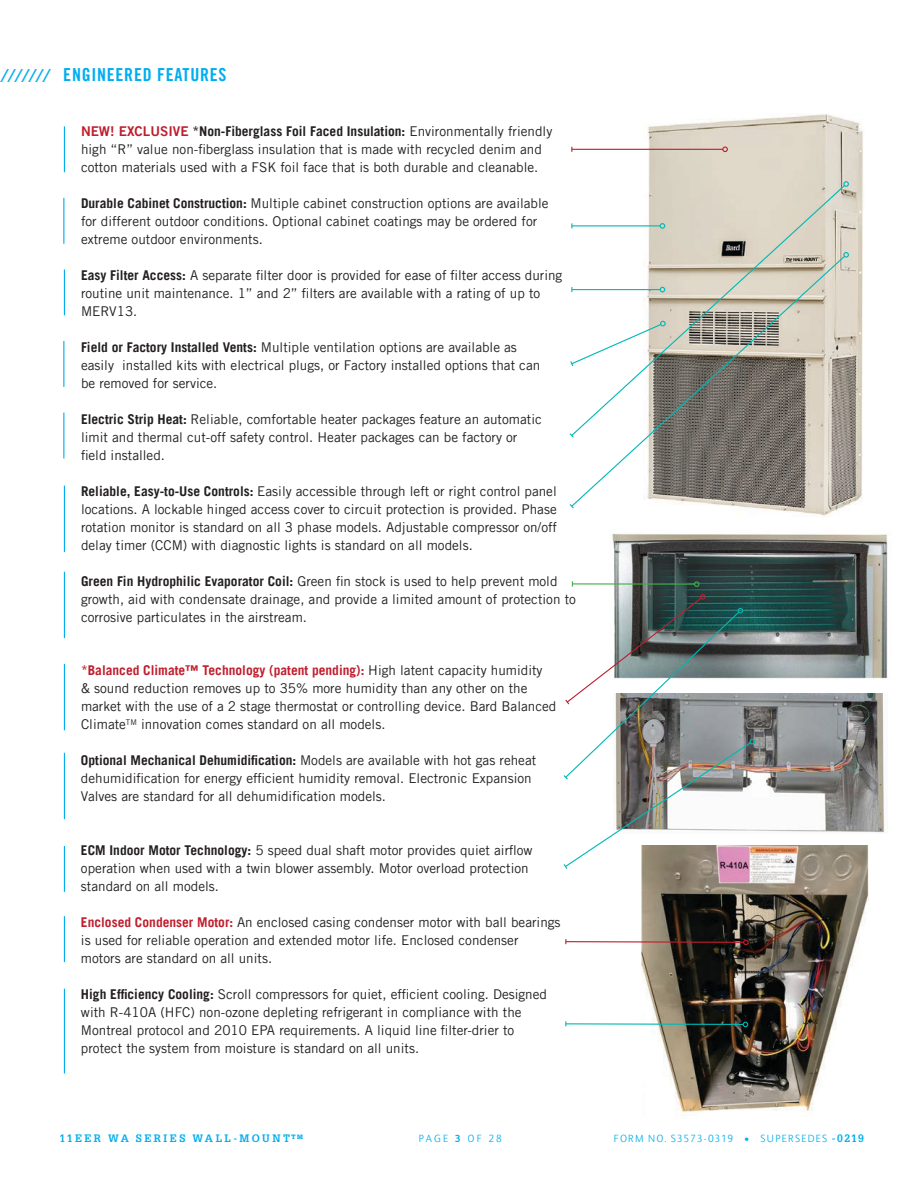
<style>
.page{position:relative;width:918px;height:1188px;background:#fff}
.page>*{position:absolute;margin:0;border:0;box-sizing:border-box;transform-origin:0 0}
.t1{font:18px "Trade Gothic LT Std Bd Cn 20";letter-spacing:.04em;color:#00aeef}
.t2{font:italic 700 18px "Glypha LT Std";color:#00aeef}
.t3{font:13.5px/18px "Trade Gothic LT Std";color:#231f20}
.t4{font:300 10.5px "FS Albert";letter-spacing:.115em;color:#00aeef}
.t5{font:700 10.5px "Glypha LT Std";letter-spacing:.23em;color:#00aeef}
.s1{font-family:"Trade Gothic LT Std Bd 2";color:#bf1e2e}
.s2{font-weight:700}
.s3{font-weight:700;color:#bf1e2e}
.s4{font-family:"Glypha LT Std";font-weight:700}
</style>
<div class="page">
<img style="left:755px;top:694px;width:130px;height:139px">
<img style="left:612px;top:533px;width:276px;height:146px">
<img style="left:641px;top:846px;width:228px;height:267px">
<img style="left:644px;top:114px;width:219px;height:403px">
<hr style="left:64px;top:126px;width:1px;height:46px;background:#00aeef">
<hr style="left:64px;top:486px;width:1px;height:66px;background:#00aeef">
<hr style="left:64px;top:664px;width:1px;height:66px;background:#00aeef">
<hr style="left:64px;top:753px;width:1px;height:66px;background:#00aeef">
<hr style="left:64px;top:846px;width:1px;height:46px;background:#00aeef">
<hr style="left:64px;top:916px;width:1px;height:46px;background:#00aeef">
<hr style="left:64px;top:989px;width:1px;height:85px;background:#00aeef">
<hr style="left:64px;top:269px;width:1px;height:46px;background:#00aeef">
<hr style="left:63px;top:198px;width:1px;height:46px;background:#00aeef">
<hr style="left:63px;top:341px;width:1px;height:46px;background:#00aeef">
<hr style="left:63px;top:413px;width:1px;height:45px;background:#00aeef">
<hr style="left:572px;top:149px;width:151px;height:1px;background:#bf1e2e">
<svg style="left:722px;top:146px;width:6px;height:6px"></svg>
<svg style="left:565px;top:939px;width:184px;height:6px"></svg>
<svg style="left:565px;top:1021px;width:183px;height:6px"></svg>
<img style="left:563px;top:594px;width:192px;height:276px">
<svg style="left:571px;top:184px;width:275px;height:71px"></svg>
<svg style="left:843px;top:181px;width:6px;height:6px"></svg>
<svg style="left:570px;top:255px;width:276px;height:253px"></svg>
<svg style="left:569px;top:503px;width:6px;height:6px"></svg>
<svg style="left:843px;top:252px;width:6px;height:6px"></svg>
<hr style="left:64px;top:572px;width:1px;height:66px;background:#00aeef">
<hr style="left:572px;top:583px;width:123px;height:2px;background:#40ae49">
<svg style="left:693px;top:580px;width:8px;height:7px"></svg>
<h1 class="t2" style="left:0;top:64px;width:51px">///////</h1>
<h1 class="t1" style="left:63px;top:64px;width:165px">ENGINEERED FEATURES</h1>
<p class="t3" style="left:81px;top:122px;width:473px"><span class="s1">NEW! EXCLUSIVE</span> <span class="s2">*Non-Fiberglass Foil Faced Insulation:</span> Environmentally friendly high “R” value non-fiberglass insulation that is made with recycled denim and cotton materials used with a FSK foil face that is both durable and cleanable.</p>
<p class="t3" style="left:81px;top:194px;width:469px"><span class="s2">Durable Cabinet Construction:</span> Multiple cabinet construction options are available for different outdoor conditions. Optional cabinet coatings may be ordered for extreme outdoor environments.</p>
<p class="t3" style="left:81px;top:266px;width:483px"><span class="s2">Easy Filter Access:</span> A separate filter door is provided for ease of filter access during routine unit maintenance. 1” and 2” filters are available with a rating of up to<br>MERV13.</p>
<p class="t3" style="left:81px;top:338px;width:461px"><span class="s2">Field or Factory Installed Vents:</span> Multiple ventilation options are available as easily installed kits with electrical plugs, or Factory installed options that can be removed for service.</p>
<p class="t3" style="left:81px;top:410px;width:462px"><span class="s2">Electric Strip Heat:</span> Reliable, comfortable heater packages feature an automatic limit and thermal cut-off safety control. Heater packages can be factory or field installed.</p>
<p class="t3" style="left:81px;top:482px;width:478px;text-align:justify"><span class="s2">Reliable, Easy-to-Use Controls:</span> Easily accessible through left or right control panel locations. A lockable hinged access cover to circuit protection is provided. Phase rotation monitor is standard on all 3 phase models. Adjustable compressor on/off delay timer (CCM) with diagnostic lights is standard on all models.</p>
<p class="t3" style="left:81px;top:572px;width:496px"><span class="s2">Green Fin Hydrophilic Evaporator Coil:</span> Green fin stock is used to help prevent mold growth, aid with condensate drainage, and provide a limited amount of protection to corrosive particulates in the airstream.</p>
<p class="t3" style="left:81px;top:662px;width:477px"><span class="s3">*Balanced Climate™ Technology (patent pending):</span> High latent capacity humidity<br>&amp; sound reduction removes up to 35% more humidity than any other on the market with the use of a 2 stage thermostat or controlling device. Bard Balanced Climate<sup>TM</sup> innovation comes standard on all models.</p>
<p class="t3" style="left:81px;top:752px;width:457px"><span class="s2">Optional Mechanical Dehumidification:</span> Models are available with hot gas reheat dehumidification for energy efficient humidity removal. Electronic Expansion<br>Valves are standard for all dehumidification models.</p>
<p class="t3" style="left:81px;top:842px;width:453px"><span class="s2">ECM Indoor Motor Technology:</span> 5 speed dual shaft motor provides quiet airflow operation when used with a twin blower assembly. Motor overload protection standard on all models.</p>
<p class="t3" style="left:81px;top:914px;width:481px"><span class="s3">Enclosed Condenser Motor:</span> An enclosed casing condenser motor with ball bearings is used for reliable operation and extended motor life. Enclosed condenser motors are standard on all units.</p>
<p class="t3" style="left:81px;top:985px;width:468px"><span class="s2">High Efficiency Cooling:</span> Scroll compressors for quiet, efficient cooling. Designed with R-410A (HFC) non-ozone depleting refrigerant in compliance with the Montreal protocol and 2010 EPA requirements. A liquid line filter-drier to protect the system from moisture is standard on all units.</p>
<p class="t5" style="left:59px;top:1132px;width:245px">11EER WA SERIES WALL-MOUNT<sup>TM</sup></p>
<p class="t4" style="left:419px;top:1132px;width:85px">PAGE <span class="s2">3</span> OF 28</p>
<p class="t4" style="left:614px;top:1132px;width:252px">FORM NO. S3573-0319 • SUPERSEDES <span class="s4">-0219</span></p>
</div>
